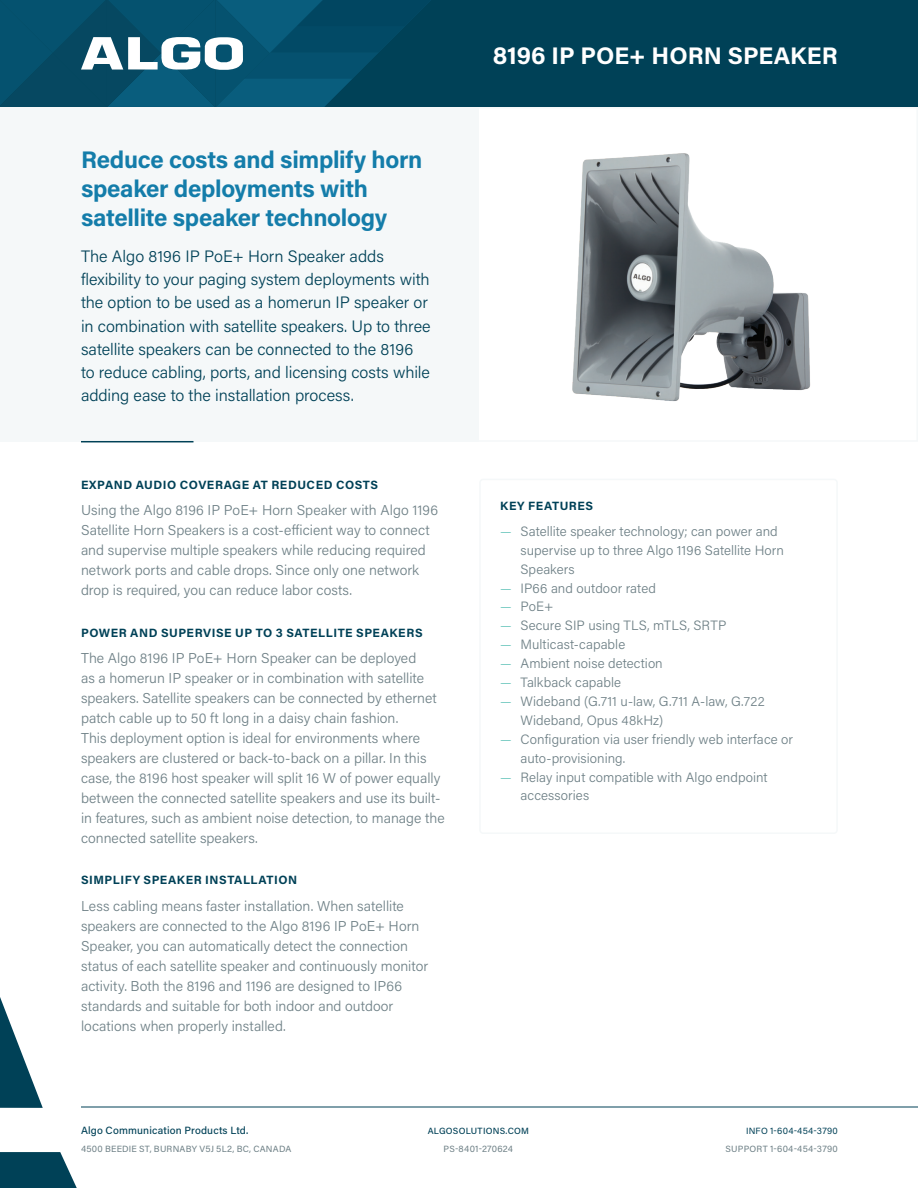
<style>
.page{position:relative;width:918px;height:1188px;background:#fff}
.page>*{position:absolute;margin:0;border:0;box-sizing:border-box;transform-origin:0 0}
.t1{font:700 24px/28.8px "Acumin Pro";letter-spacing:-.015em;color:#147daa}
.t2{font:700 24px "Acumin Pro";color:#fff}
.t3{font:300 16.5px/23.1px "Acumin Pro";letter-spacing:-.005em;color:#004157}
.t4{font:300 14.25px/20px "Acumin Pro";color:#6e8086}
.t5{font:300 13.5px/18.9px "Acumin Pro";letter-spacing:.005em;color:#6e8086}
.t6{font:700 12px "Acumin Pro";letter-spacing:.045em;color:#004157}
.t7{font:500 10.5px "Acumin Pro";letter-spacing:.015em;color:#004157}
.t8{font:9px "Acumin Pro";letter-spacing:.025em;color:#6e8086}
.t9{font:9px "Acumin Pro";letter-spacing:.03em;color:#004157}
.t10{font:500 9px "Acumin Pro";letter-spacing:.025em;color:#004157}
.s1{color:#6ec8be}
</style>
<div class="page">
<div style="left:0;top:107px;width:478px;height:335px;background:#f5f8f9"></div>
<div style="left:0;top:0;width:918px;height:107px;background:#004157"></div>
<svg style="left:0;top:0;width:431px;height:107px"></svg>
<svg style="left:0;top:997px;width:43px;height:111px"></svg>
<svg style="left:0;top:1152px;width:77px;height:36px"></svg>
<hr style="left:81px;top:1107px;width:837px;height:1px;background:#004157">
<hr style="left:81px;top:441px;width:113px;height:1px;background:#004157">
<div style="left:479px;top:479px;width:359px;height:355px;border:2px solid #f5f8f9;border-radius:3px"></div>
<img style="left:572px;top:153px;width:239px;height:248px">
<h1 class="t1" style="left:81px;top:144px;width:343px">Reduce costs and simplify horn speaker deployments with satellite speaker technology</h1>
<p class="t3" style="left:81px;top:244px;width:351px">The Algo 8196 IP PoE+ Horn Speaker adds flexibility to your paging system deployments with the option to be used as a homerun IP speaker or in combination with satellite speakers. Up to three satellite speakers can be connected to the 8196 to reduce cabling, ports, and licensing costs while adding ease to the installation process.</p>
<p class="t6" style="left:81px;top:476px;width:299px">EXPAND AUDIO COVERAGE AT REDUCED COSTS</p>
<p class="t4" style="left:81px;top:500px;width:359px">Using the Algo 8196 IP PoE+ Horn Speaker with Algo 1196<br>Satellite Horn Speakers is a cost-efficient way to connect and supervise multiple speakers while reducing required network ports and cable drops. Since only one network drop is required, you can reduce labor costs.</p>
<p class="t6" style="left:81px;top:624px;width:343px">POWER AND SUPERVISE UP TO 3 SATELLITE SPEAKERS</p>
<p class="t4" style="left:81px;top:648px;width:365px">The Algo 8196 IP PoE+ Horn Speaker can be deployed<br>as a homerun IP speaker or in combination with satellite speakers. Satellite speakers can be connected by ethernet patch cable up to 50 ft long in a daisy chain fashion.<br>This deployment option is ideal for environments where speakers are clustered or back-to-back on a pillar. In this case, the 8196 host speaker will split 16 W of power equally between the connected satellite speakers and use its built&shy;in features, such as ambient noise detection, to manage the connected satellite speakers.</p>
<p class="t6" style="left:81px;top:872px;width:218px">SIMPLIFY SPEAKER INSTALLATION</p>
<p class="t4" style="left:81px;top:895px;width:349px">Less cabling means faster installation. When satellite speakers are connected to the Algo 8196 IP PoE+ Horn Speaker, you can automatically detect the connection status of each satellite speaker and continuously monitor activity. Both the 8196 and 1196 are designed to IP66 standards and suitable for both indoor and outdoor locations when properly installed.</p>
<h1 class="t2" style="left:493px;top:39px;width:347px">8196 IP POE+ HORN SPEAKER</h1>
<p class="t6" style="left:500px;top:498px;width:95px">KEY FEATURES</p>
<p class="t5" style="left:520px;top:521px;width:265px;text-indent:-20px"><span class="s1">—</span> Satellite speaker technology; can power and supervise up to three Algo 1196 Satellite Horn<br>Speakers</p>
<p class="t5" style="left:500px;top:578px;width:157px"><span class="s1">—</span> IP66 and outdoor rated</p>
<p class="t5" style="left:500px;top:597px;width:55px"><span class="s1">—</span> PoE+</p>
<p class="t5" style="left:500px;top:616px;width:228px"><span class="s1">—</span> Secure SIP using TLS, mTLS, SRTP</p>
<p class="t5" style="left:500px;top:635px;width:127px"><span class="s1">—</span> Multicast-capable</p>
<p class="t5" style="left:500px;top:653px;width:164px"><span class="s1">—</span> Ambient noise detection</p>
<p class="t5" style="left:500px;top:672px;width:122px"><span class="s1">—</span> Talkback capable</p>
<p class="t5" style="left:520px;top:691px;width:246px;text-indent:-20px"><span class="s1">—</span> Wideband (G.711 u-law, G.711 A-law, G.722<br>Wideband, Opus 48kHz)</p>
<p class="t5" style="left:520px;top:729px;width:274px;text-indent:-20px"><span class="s1">—</span> Configuration via user friendly web interface or auto-provisioning.</p>
<p class="t5" style="left:520px;top:767px;width:249px;text-indent:-20px"><span class="s1">—</span> Relay input compatible with Algo endpoint accessories</p>
<p class="t7" style="left:81px;top:1123px;width:169px">Algo Communication Products Ltd.</p>
<p class="t10" style="left:428px;top:1125px;width:103px">ALGOSOLUTIONS.COM</p>
<p class="t9" style="left:746px;top:1125px;width:93px">INFO 1-604-454-3790</p>
<p class="t8" style="left:444px;top:1143px;width:71px">PS-8401-270624</p>
<p class="t8" style="left:726px;top:1143px;width:114px">SUPPORT 1-604-454-3790</p>
<p class="t8" style="left:81px;top:1143px;width:212px">4500 BEEDIE ST, BURNABY V5J 5L2, BC, CANADA</p>
</div>
